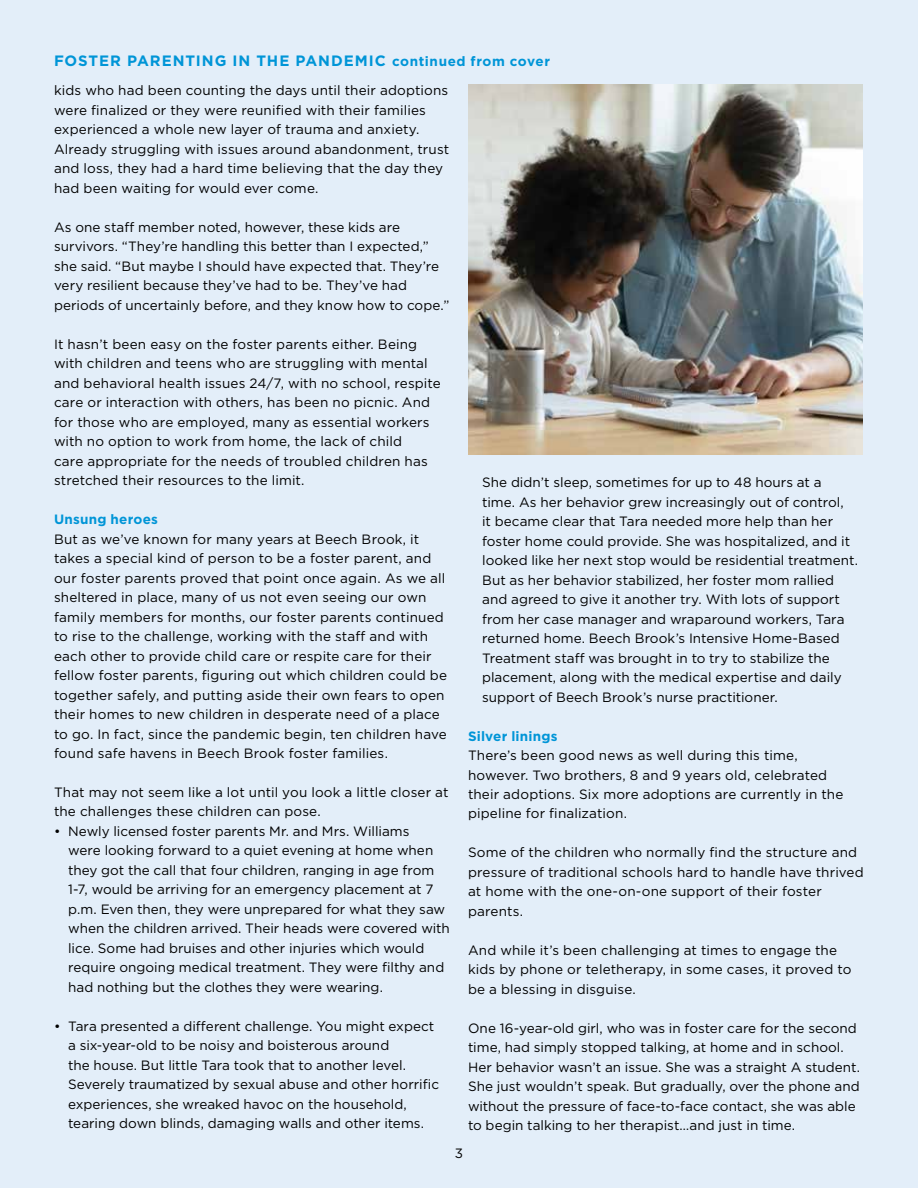
<style>
.page{position:relative;width:918px;height:1188px;background:#e3eef9}
.page>*{position:absolute;margin:0;border:0;box-sizing:border-box;transform-origin:0 0}
.t1{font:700 15px "Gotham";letter-spacing:.06em;color:#0095d7}
.t2{font:13.5px/19.5px "Gotham";letter-spacing:.005em;color:#000}
.t3{font:700 13.5px "Gotham";letter-spacing:.015em;color:#0095d7}
.s1{font-size:13.5px}
</style>
<div class="page">
<img style="left:468px;top:84px;width:395px;height:371px">
<p class="t1" style="left:54px;top:51px;width:498px">FOSTER PARENTING IN THE PANDEMIC <span class="s1">continued from cover</span></p>
<p class="t2" style="left:54px;top:80px;width:397px">kids who had been counting the days until their adoptions were finalized or they were reunified with their families experienced a whole new layer of trauma and anxiety.<br>Already struggling with issues around abandonment, trust and loss, they had a hard time believing that the day they had been waiting for would ever come.</p>
<p class="t2" style="left:54px;top:217px;width:397px">As one staff member noted, however, these kids are survivors. “They’re handling this better than I expected,” she said. “But maybe I should have expected that. They’re very resilient because they’ve had to be. They’ve had periods of uncertainly before, and they know how to cope.”</p>
<p class="t2" style="left:54px;top:334px;width:388px">It hasn’t been easy on the foster parents either. Being with children and teens who are struggling with mental and behavioral health issues 24/7, with no school, respite care or interaction with others, has been no picnic. And for those who are employed, many as essential workers with no option to work from home, the lack of child<br>care appropriate for the needs of troubled children has stretched their resources to the limit.</p>
<p class="t3" style="left:54px;top:510px;width:105px">Unsung heroes</p>
<p class="t2" style="left:54px;top:529px;width:395px">But as we’ve known for many years at Beech Brook, it takes a special kind of person to be a foster parent, and our foster parents proved that point once again. As we all sheltered in place, many of us not even seeing our own family members for months, our foster parents continued to rise to the challenge, working with the staff and with each other to provide child care or respite care for their fellow foster parents, figuring out which children could be together safely, and putting aside their own fears to open their homes to new children in desperate need of a place to go. In fact, since the pandemic begin, ten children have found safe havens in Beech Brook foster families.</p>
<p class="t2" style="left:54px;top:782px;width:396px">That may not seem like a lot until you look a little closer at the challenges these children can pose.</p>
<p class="t2" style="left:68px;top:821px;width:383px;text-indent:-14px">• Newly licensed foster parents Mr. and Mrs. Williams<br>were looking forward to a quiet evening at home when they got the call that four children, ranging in age from 1-7, would be arriving for an emergency placement at 7 p.m. Even then, they were unprepared for what they saw when the children arrived. Their heads were covered with lice. Some had bruises and other injuries which would require ongoing medical treatment. They were filthy and had nothing but the clothes they were wearing.</p>
<p class="t2" style="left:68px;top:1016px;width:372px;text-indent:-14px">• Tara presented a different challenge. You might expect a six-year-old to be noisy and boisterous around<br>the house. But little Tara took that to another level.<br>Severely traumatized by sexual abuse and other horrific experiences, she wreaked havoc on the household, tearing down blinds, damaging walls and other items.</p>
<p class="t2" style="left:482px;top:472px;width:377px">She didn’t sleep, sometimes for up to 48 hours at a time. As her behavior grew increasingly out of control,<br>it became clear that Tara needed more help than her foster home could provide. She was hospitalized, and it looked like her next stop would be residential treatment.<br>But as her behavior stabilized, her foster mom rallied and agreed to give it another try. With lots of support from her case manager and wraparound workers, Tara returned home. Beech Brook’s Intensive Home-Based Treatment staff was brought in to try to stabilize the placement, along with the medical expertise and daily support of Beech Brook’s nurse practitioner.</p>
<p class="t3" style="left:468px;top:727px;width:91px">Silver linings</p>
<p class="t2" style="left:468px;top:745px;width:377px">There’s been good news as well during this time, however. Two brothers, 8 and 9 years old, celebrated their adoptions. Six more adoptions are currently in the pipeline for finalization.</p>
<p class="t2" style="left:468px;top:843px;width:397px">Some of the children who normally find the structure and pressure of traditional schools hard to handle have thrived at home with the one-on-one support of their foster parents.</p>
<p class="t2" style="left:468px;top:940px;width:385px">And while it’s been challenging at times to engage the kids by phone or teletherapy, in some cases, it proved to be a blessing in disguise.</p>
<p class="t2" style="left:468px;top:1018px;width:393px">One 16-year-old girl, who was in foster care for the second time, had simply stopped talking, at home and in school.<br>Her behavior wasn’t an issue. She was a straight A student.<br>She just wouldn’t speak. But gradually, over the phone and without the pressure of face-to-face contact, she was able to begin talking to her therapist…and just in time.</p>
<p class="t2" style="left:455px;top:1143px;width:10px">3</p>
</div>
